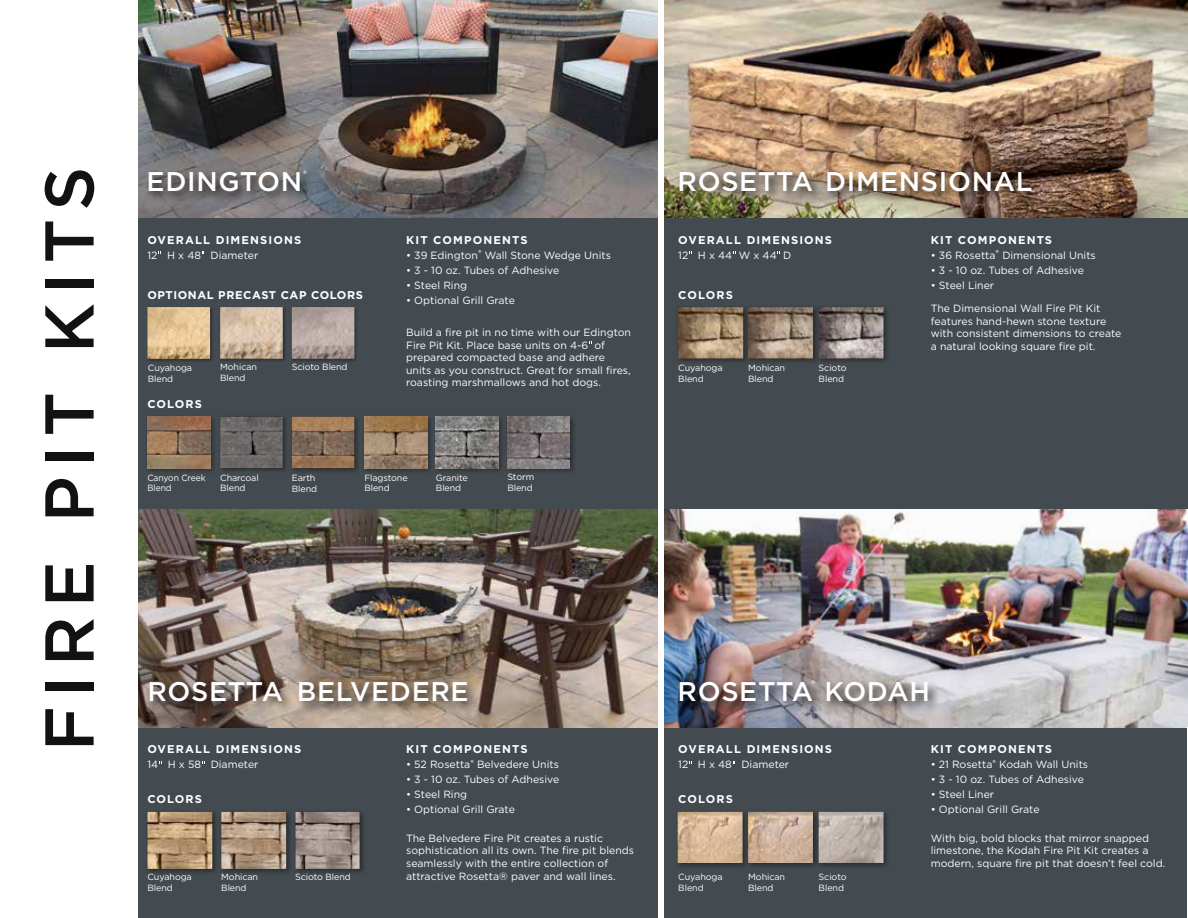
<style>
.page{position:relative;width:1188px;height:918px;background:#fff}
.page>*{position:absolute;margin:0;border:0;box-sizing:border-box;transform-origin:0 0}
.t1{font:500 69px "Gotham";letter-spacing:.13em;color:#000}
.t2{font:500 27px "Gotham";letter-spacing:.025em;color:#fff}
.t3{font:700 11.25px "Gotham";letter-spacing:.1em;color:#fff}
.t4{font:700 11.25px "Gotham";letter-spacing:.05em;color:#fff}
.t5{font:10.5px/12.6px "Gotham";color:#fff}
.t6{font:9px/10.8px "Gotham";letter-spacing:-.01em;color:#fff}
.t7{font:9px/10.8px "Gotham";letter-spacing:-.01em;color:#fff;scale:.95 1}
.t8{font:500 5.25px "Gotham";color:#fff}
.t9{font:700 4.35px "Gotham";color:#fff}
</style>
<div class="page">
<div style="left:664px;top:0;width:524px;height:918px;background:#434b50"></div>
<div style="left:134px;top:0;width:524px;height:918px;background:#434b50"></div>
<img style="left:664px;top:510px;width:524px;height:217px">
<div style="left:0;top:0;width:138px;height:918px;background:#fff"></div>
<img style="left:138px;top:510px;width:520px;height:217px">
<img style="left:138px;top:0;width:520px;height:217px">
<hr style="left:1187px;top:727px;width:1px;height:191px;background:#fff">
<div style="left:145px;top:167px;width:174px;height:37px;background:#000;opacity:.75"></div>
<div style="left:146px;top:306px;width:68px;height:57px;background:#363c40"></div>
<img style="left:147px;top:307px;width:63px;height:52px">
<div style="left:219px;top:306px;width:68px;height:57px;background:#363d41"></div>
<img style="left:220px;top:307px;width:63px;height:52px">
<div style="left:291px;top:306px;width:67px;height:57px;background:#000;opacity:.35"></div>
<img style="left:292px;top:307px;width:62px;height:52px">
<div style="left:145px;top:414px;width:71px;height:60px;background:#000;opacity:.4"></div>
<img style="left:147px;top:417px;width:63px;height:51px">
<div style="left:289px;top:414px;width:72px;height:60px;background:#000;opacity:.4"></div>
<img style="left:292px;top:417px;width:62px;height:51px">
<div style="left:362px;top:414px;width:71px;height:60px;background:#000;opacity:.4"></div>
<img style="left:364px;top:417px;width:63px;height:51px">
<div style="left:433px;top:414px;width:72px;height:60px;background:#000;opacity:.4"></div>
<img style="left:436px;top:417px;width:63px;height:51px">
<div style="left:505px;top:414px;width:71px;height:60px;background:#000;opacity:.4"></div>
<img style="left:507px;top:417px;width:63px;height:51px">
<div style="left:218px;top:414px;width:70px;height:59px;background:#000;opacity:.4"></div>
<img style="left:220px;top:417px;width:63px;height:51px">
<div style="left:146px;top:677px;width:334px;height:37px;background:#000;opacity:.75"></div>
<div style="left:676px;top:677px;width:265px;height:37px;background:#000;opacity:.75"></div>
<div style="left:675px;top:304px;width:74px;height:61px;background:#000;opacity:.43"></div>
<img style="left:678px;top:307px;width:65px;height:52px">
<div style="left:745px;top:304px;width:74px;height:61px;background:#000;opacity:.43"></div>
<img style="left:748px;top:307px;width:65px;height:52px">
<div style="left:816px;top:304px;width:74px;height:61px;background:#000;opacity:.43"></div>
<img style="left:819px;top:307px;width:65px;height:52px">
<div style="left:145px;top:809px;width:74px;height:66px;background:#000;opacity:.43"></div>
<img style="left:147px;top:812px;width:65px;height:57px">
<div style="left:218px;top:809px;width:74px;height:66px;background:#000;opacity:.43"></div>
<img style="left:221px;top:812px;width:65px;height:57px">
<div style="left:293px;top:809px;width:73px;height:66px;background:#000;opacity:.43"></div>
<img style="left:295px;top:812px;width:65px;height:57px">
<div style="left:675px;top:809px;width:74px;height:61px;background:#000;opacity:.43"></div>
<img style="left:678px;top:812px;width:65px;height:51px">
<div style="left:745px;top:809px;width:74px;height:61px;background:#000;opacity:.43"></div>
<img style="left:748px;top:812px;width:65px;height:51px">
<div style="left:816px;top:809px;width:74px;height:61px;background:#000;opacity:.43"></div>
<img style="left:819px;top:812px;width:65px;height:51px">
<img style="left:664px;top:0;width:524px;height:218px">
<div style="left:676px;top:167px;width:368px;height:37px;background:#000;opacity:.75"></div>
<p class="t8" style="left:303px;top:169px;width:6px">®</p>
<p class="t8" style="left:812px;top:169px;width:6px">®</p>
<h1 class="t1" style="left:30px;top:751px;width:586px;rotate:-90deg">FIRE PIT KITS</h1>
<h2 class="t2" style="left:147px;top:166px;width:157px">EDINGTON</h2>
<h2 class="t2" style="left:678px;top:166px;width:356px">ROSETTA DIMENSIONAL</h2>
<p class="t3" style="left:406px;top:233px;width:123px">KIT COMPONENTS</p>
<p class="t5" style="left:406px;top:248px;width:73px">• 39 Edington</p>
<p class="t9" style="left:478px;top:249px;width:5px">®</p>
<p class="t5" style="left:485px;top:248px;width:128px">Wall Stone Wedge Units</p>
<p class="t5" style="left:406px;top:263px;width:155px">• 3 - 10 oz. Tubes of Adhesive</p>
<p class="t5" style="left:406px;top:278px;width:63px">• Steel Ring</p>
<p class="t5" style="left:406px;top:293px;width:110px">• Optional Grill Grate</p>
<p class="t3" style="left:678px;top:233px;width:155px">OVERALL DIMENSIONS</p>
<p class="t5" style="left:678px;top:248px;width:115px">12 H x 44 W x 44 D</p>
<p class="t3" style="left:931px;top:233px;width:123px">KIT COMPONENTS</p>
<p class="t5" style="left:931px;top:248px;width:66px">• 36 Rosetta</p>
<p class="t9" style="left:996px;top:249px;width:5px">®</p>
<p class="t5" style="left:1002px;top:248px;width:95px">Dimensional Units</p>
<p class="t5" style="left:931px;top:263px;width:155px">• 3 - 10 oz. Tubes of Adhesive</p>
<p class="t5" style="left:931px;top:278px;width:65px">• Steel Liner</p>
<p class="t5" style="left:931px;top:302px;width:192px">The Dimensional Wall Fire Pit Kit features hand-hewn stone texture with consistent dimensions to create a natural looking square fire pit.</p>
<p class="t3" style="left:147px;top:233px;width:155px">OVERALL DIMENSIONS</p>
<p class="t5" style="left:147px;top:248px;width:112px">12 H x 48 Diameter</p>
<p class="t4" style="left:147px;top:288px;width:217px">OPTIONAL PRECAST CAP COLORS</p>
<p class="t3" style="left:678px;top:288px;width:56px">COLORS</p>
<p class="t5" style="left:406px;top:326px;width:226px">Build a fire pit in no time with our Edington Fire Pit Kit. Place base units on 4-6 of prepared compacted base and adhere units as you construct. Great for small fires, roasting marshmallows and hot dogs.</p>
<p class="t6" style="left:148px;top:362px;width:46px">Cuyahoga<br>Blend</p>
<p class="t6" style="left:220px;top:362px;width:38px">Mohican<br>Blend</p>
<p class="t6" style="left:292px;top:362px;width:57px">Scioto Blend</p>
<p class="t6" style="left:678px;top:362px;width:46px">Cuyahoga<br>Blend</p>
<p class="t6" style="left:748px;top:362px;width:38px">Mohican<br>Blend</p>
<p class="t6" style="left:819px;top:362px;width:29px">Scioto<br>Blend</p>
<p class="t3" style="left:147px;top:398px;width:56px">COLORS</p>
<p class="t7" style="left:147px;top:472px;width:63px">Canyon Creek<br>Blend</p>
<p class="t6" style="left:292px;top:472px;width:27px">Earth<br>Blend</p>
<p class="t6" style="left:364px;top:472px;width:45px">Flagstone<br>Blend</p>
<p class="t6" style="left:436px;top:472px;width:33px">Granite<br>Blend</p>
<p class="t6" style="left:507px;top:471px;width:28px">Storm<br>Blend</p>
<p class="t6" style="left:220px;top:472px;width:40px">Charcoal<br>Blend</p>
<p class="t8" style="left:284px;top:679px;width:6px">®</p>
<p class="t8" style="left:811px;top:679px;width:6px">®</p>
<h2 class="t2" style="left:147px;top:676px;width:137px">ROSETTA</h2>
<h2 class="t2" style="left:297px;top:676px;width:173px">BELVEDERE</h2>
<h2 class="t2" style="left:678px;top:676px;width:254px">ROSETTA KODAH</h2>
<p class="t3" style="left:147px;top:743px;width:155px">OVERALL DIMENSIONS</p>
<p class="t5" style="left:147px;top:758px;width:113px">14 H x 58 Diameter</p>
<p class="t3" style="left:406px;top:743px;width:123px">KIT COMPONENTS</p>
<p class="t5" style="left:406px;top:758px;width:66px">• 52 Rosetta</p>
<p class="t9" style="left:470px;top:759px;width:5px">®</p>
<p class="t5" style="left:477px;top:758px;width:83px">Belvedere Units</p>
<p class="t5" style="left:406px;top:773px;width:155px">• 3 - 10 oz. Tubes of Adhesive</p>
<p class="t5" style="left:406px;top:788px;width:63px">• Steel Ring</p>
<p class="t5" style="left:406px;top:803px;width:110px">• Optional Grill Grate</p>
<p class="t3" style="left:678px;top:743px;width:155px">OVERALL DIMENSIONS</p>
<p class="t5" style="left:678px;top:758px;width:112px">12 H x 48 Diameter</p>
<p class="t3" style="left:931px;top:743px;width:123px">KIT COMPONENTS</p>
<p class="t5" style="left:931px;top:758px;width:63px">• 21 Rosetta</p>
<p class="t9" style="left:992px;top:759px;width:5px">®</p>
<p class="t5" style="left:999px;top:758px;width:90px">Kodah Wall Units</p>
<p class="t5" style="left:931px;top:773px;width:155px">• 3 - 10 oz. Tubes of Adhesive</p>
<p class="t5" style="left:931px;top:788px;width:65px">• Steel Liner</p>
<p class="t5" style="left:931px;top:803px;width:110px">• Optional Grill Grate</p>
<p class="t3" style="left:147px;top:793px;width:56px">COLORS</p>
<p class="t3" style="left:678px;top:793px;width:56px">COLORS</p>
<p class="t6" style="left:147px;top:872px;width:46px">Cuyahoga<br>Blend</p>
<p class="t6" style="left:221px;top:872px;width:38px">Mohican<br>Blend</p>
<p class="t6" style="left:295px;top:872px;width:57px">Scioto Blend</p>
<p class="t5" style="left:406px;top:832px;width:229px">The Belvedere Fire Pit creates a rustic sophistication all its own. The fire pit blends seamlessly with the entire collection of attractive Rosetta® paver and wall lines.</p>
<p class="t5" style="left:931px;top:832px;width:236px">With big, bold blocks that mirror snapped limestone, the Kodah Fire Pit Kit creates a modern, square fire pit that doesn’t feel cold.</p>
<p class="t6" style="left:678px;top:872px;width:46px">Cuyahoga<br>Blend</p>
<p class="t6" style="left:748px;top:872px;width:38px">Mohican<br>Blend</p>
<p class="t6" style="left:819px;top:872px;width:29px">Scioto<br>Blend</p>
</div>
